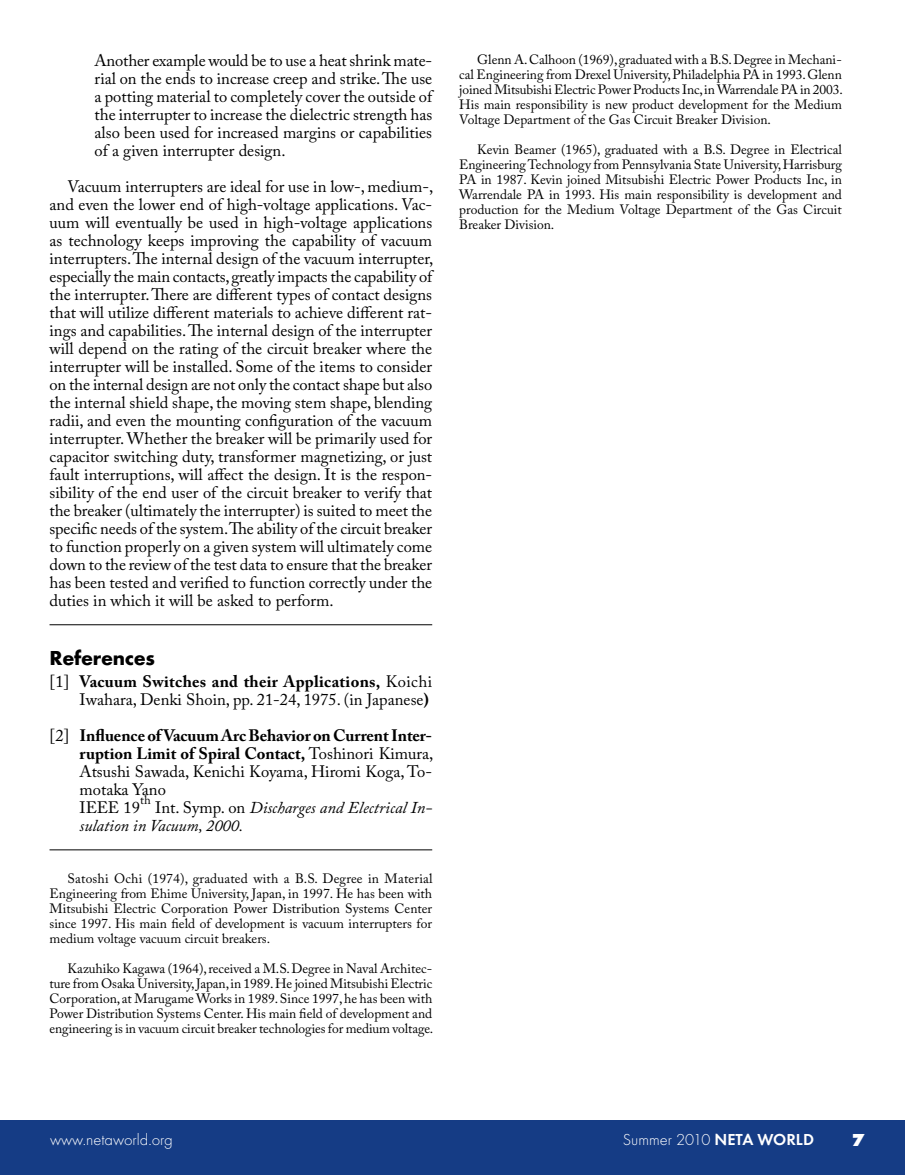
<style>
.page{position:relative;width:905px;height:1175px;background:#fff}
.page>*{position:absolute;margin:0;border:0;box-sizing:border-box;transform-origin:0 0}
.t1{font:700 21px "Futura TOT";letter-spacing:-.015em;color:#000}
.t2{font:700 expanded 18px "Futura TOT";color:#fff}
.t3{font:16.5px/18px "Adobe Caslon Pro";color:#000;text-align:justify}
.t4{font:italic 16.5px/18px "Adobe Caslon Pro";color:#000}
.t5{font:300 16.5px "Futura TOT";color:#fff}
.t6{font:13.5px/15px "Adobe Caslon Pro";color:#000;text-align:justify}
.t7{font:12.3px "Adobe Caslon Pro";color:#000}
.s1{font-weight:700}
.s2{font-style:normal}
.s3{font-family:"Futura TOT Dem";font-weight:400}
</style>
<div class="page">
<div style="left:0;top:1120px;width:904px;height:54px;background:#153c85"></div>
<hr style="left:50px;top:624px;width:382px;height:1px;background:#000">
<hr style="left:50px;top:849px;width:382px;height:1px;background:#000">
<p class="t3" style="left:94px;top:51px;width:339px">Another example would be to use a heat shrink mate&shy;rial on the ends to increase creep and strike. The use a potting material to completely cover the outside of the interrupter to increase the dielectric strength has also been used for increased margins or capabilities of a given interrupter design.</p>
<p class="t3" style="left:50px;top:177px;width:385px;text-indent:18px">Vacuum interrupters are ideal for use in low-, medium-, and even the lower end of high-voltage applications. Vac&shy;uum will eventually be used in high-voltage applications as technology keeps improving the capability of vacuum interrupters. The internal design of the vacuum interrupter, especially the main contacts, greatly impacts the capability of the interrupter. There are different types of contact designs that will utilize different materials to achieve different rat&shy;ings and capabilities. The internal design of the interrupter will depend on the rating of the circuit breaker where the interrupter will be installed. Some of the items to consider on the internal design are not only the contact shape but also the internal shield shape, the moving stem shape, blending radii, and even the mounting configuration of the vacuum interrupter. Whether the breaker will be primarily used for capacitor switching duty, transformer magnetizing, or just fault interruptions, will affect the design. It is the respon&shy;sibility of the end user of the circuit breaker to verify that the breaker (ultimately the interrupter) is suited to meet the specific needs of the system. The ability of the circuit breaker to function properly on a given system will ultimately come down to the review of the test data to ensure that the breaker has been tested and verified to function correctly under the duties in which it will be asked to perform.</p>
<p class="t1" style="left:50px;top:645px;width:107px">References</p>
<p class="t3" style="left:50px;top:672px;width:384px;text-align:right">[1] <span class="s1">Vacuum Switches and their Applications,</span> Koichi<br>Iwahara, Denki Shoin, pp. 21-24, 1975. (in Japanese<span class="s1">)</span></p>
<p class="t3" style="left:79px;top:726px;width:355px;text-align:left;text-indent:-30px">[2] <span class="s1">Influence of Vacuum Arc Behavior on Current Inter&shy;ruption Limit of Spiral Contact,</span> Toshinori Kimura, Atsushi Sawada, Kenichi Koyama, Hiromi Koga, To&shy;motaka Yano<br>IEEE 19</p>
<p class="t7" style="left:140px;top:792px;width:12px">th</p>
<p class="t4" style="left:79px;top:798px;width:354px;text-indent:76px"><span class="s2">Int. Symp. on</span> Discharges and Electrical In&shy;sulation in Vacuum, 2000.</p>
<p class="t6" style="left:50px;top:870px;width:384px;text-indent:18px">Satoshi Ochi (1974), graduated with a B.S. Degree in Material Engineering from Ehime University, Japan, in 1997. He has been with Mitsubishi Electric Corporation Power Distribution Systems Center since 1997. His main field of development is vacuum interrupters for medium voltage vacuum circuit breakers.</p>
<p class="t6" style="left:50px;top:960px;width:385px;text-indent:18px">Kazuhiko Kagawa (1964), received a M.S. Degree in Naval Architec&shy;ture from Osaka University, Japan, in 1989. He joined Mitsubishi Electric Corporation, at Marugame Works in 1989. Since 1997, he has been with Power Distribution Systems Center. His main field of development and engineering is in vacuum circuit breaker technologies for medium voltage.</p>
<p class="t6" style="left:459px;top:52px;width:385px;text-indent:18px">Glenn A. Calhoon (1969), graduated with a B.S. Degree in Mechani&shy;cal Engineering from Drexel University, Philadelphia PA in 1993. Glenn joined Mitsubishi Electric Power Products Inc, in Warrendale PA in 2003.<br>His main responsibility is new product development for the Medium Voltage Department of the Gas Circuit Breaker Division.</p>
<p class="t6" style="left:459px;top:142px;width:384px;text-indent:18px">Kevin Beamer (1965), graduated with a B.S. Degree in Electrical Engineering Technology from Pennsylvania State University, Harrisburg PA in 1987. Kevin joined Mitsubishi Electric Power Products Inc, in Warrendale PA in 1993. His main responsibility is development and production for the Medium Voltage Department of the Gas Circuit Breaker Division.</p>
<p class="t5" style="left:50px;top:1129px;width:124px">www.netaworld.org</p>
<p class="t5" style="left:622px;top:1129px;width:193px">Summer 2010 <span class="s3">NETA WORLD</span></p>
<p class="t2" style="left:851px;top:1128px;width:14px">7</p>
</div>
